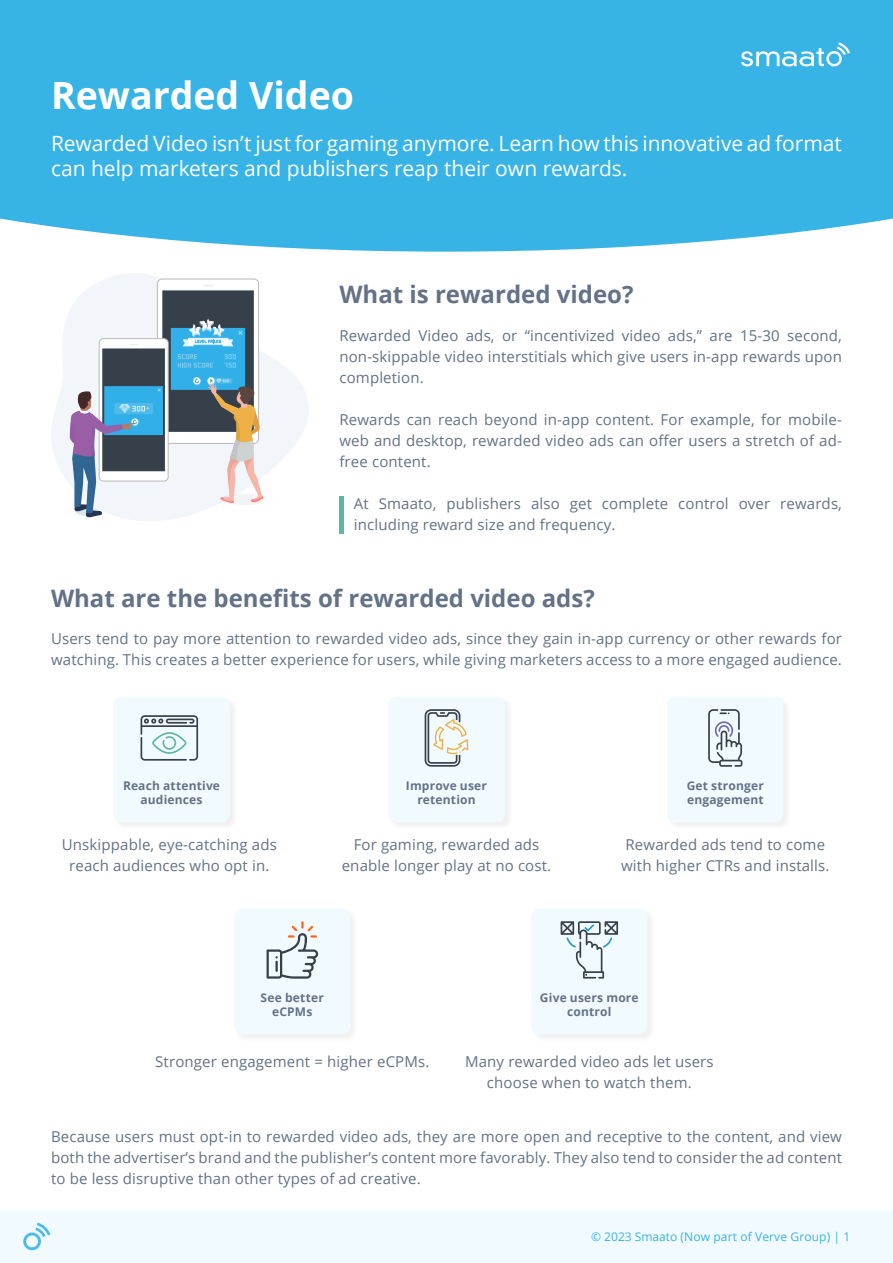
<style>
.page{position:relative;width:893px;height:1263px;background:#fff}
.page>*{position:absolute;margin:0;border:0;box-sizing:border-box;transform-origin:0 0}
.t1{font:700 37.5px "Open Sans";color:#fff}
.t2{font:700 24px "Open Sans";color:#637286}
.t3{font:21px/25.5px "Open Sans";letter-spacing:-.005em;color:#fff}
.t4{font:15px/21px "Open Sans";letter-spacing:.01em;color:#637286;text-align:justify}
.t5{font:700 12px/14.4px "Open Sans";letter-spacing:.015em;color:#637286;text-align:center}
.t6{font:12px "Open Sans";letter-spacing:.01em;color:#37b4e5}
</style>
<div class="page">
<div style="left:0;top:1212px;width:893px;height:51px;background:#f1fafe"></div>
<div style="left:0;top:0;width:893px;height:252px;background:#37b4e5"></div>
<svg style="left:741px;top:42px;width:109px;height:25px"></svg>
<svg style="left:51px;top:273px;width:258px;height:248px;fill:#f2f6fb"></svg>
<svg style="left:23px;top:1222px;width:27px;height:28px"></svg>
<div style="left:339px;top:496px;width:5px;height:38px;background:#5cb7a5"></div>
<div style="left:157px;top:279px;width:102px;height:164px;background:#fff;border-radius:5px"></div>
<div style="left:157px;top:279px;width:102px;height:164px;border:1px solid #bbbab8;border-radius:5px"></div>
<div style="left:162px;top:290px;width:92px;height:142px;background:#35404b"></div>
<div style="left:171px;top:328px;width:74px;height:62px;background:#30afe8"></div>
<svg style="left:238px;top:331px;width:4px;height:4px"></svg>
<svg style="left:183px;top:339px;width:11px;height:7px"></svg>
<div style="left:223px;top:340px;width:10px;height:7px;background:#73c9ef"></div>
<svg style="left:223px;top:339px;width:10px;height:7px"></svg>
<svg style="left:188px;top:319px;width:40px;height:27px"></svg>
<svg style="left:178px;top:354px;width:35px;height:14px"></svg>
<svg style="left:224px;top:354px;width:12px;height:14px"></svg>
<svg style="left:211px;top:378px;width:21px;height:5px"></svg>
<svg style="left:207px;top:377px;width:8px;height:7px"></svg>
<svg style="left:193px;top:377px;width:8px;height:9px"></svg>
<svg style="left:193px;top:377px;width:7px;height:7px"></svg>
<svg style="left:195px;top:378px;width:4px;height:5px"></svg>
<div style="left:99px;top:339px;width:69px;height:142px;background:#fff;border-radius:4px"></div>
<div style="left:99px;top:339px;width:69px;height:142px;border:1px solid #bbbab8;border-radius:4px"></div>
<div style="left:102px;top:348px;width:63px;height:123px;background:#35404b"></div>
<div style="left:104px;top:386px;width:59px;height:49px;background:#30afe8"></div>
<svg style="left:158px;top:388px;width:3px;height:4px"></svg>
<div style="left:114px;top:403px;width:39px;height:11px;background:#4ebaeb"></div>
<svg style="left:67px;top:391px;width:82px;height:127px"></svg>
<svg style="left:208px;top:379px;width:56px;height:126px"></svg>
<div style="left:113px;top:696px;width:125px;height:135px;background:#f7f7f7"></div>
<div style="left:113px;top:696px;width:117px;height:126px;background:#f1fafe;border-radius:9px"></div>
<div style="left:233px;top:908px;width:126px;height:135px;background:#f7f7f7"></div>
<div style="left:234px;top:908px;width:117px;height:126px;background:#f1fafe;border-radius:9px"></div>
<div style="left:388px;top:696px;width:125px;height:135px;background:#f7f7f7"></div>
<div style="left:388px;top:696px;width:117px;height:126px;background:#f1fafe;border-radius:9px"></div>
<div style="left:530px;top:908px;width:126px;height:135px;background:#f7f7f7"></div>
<div style="left:531px;top:908px;width:117px;height:126px;background:#f1fafe;border-radius:9px"></div>
<div style="left:666px;top:696px;width:126px;height:135px;background:#f7f7f7"></div>
<div style="left:667px;top:696px;width:117px;height:126px;background:#f1fafe;border-radius:9px"></div>
<svg style="left:141px;top:715px;width:57px;height:46px"></svg>
<svg style="left:425px;top:709px;width:43px;height:58px"></svg>
<svg style="left:708px;top:709px;width:34px;height:58px"></svg>
<svg style="left:267px;top:921px;width:51px;height:58px"></svg>
<svg style="left:561px;top:921px;width:57px;height:57px"></svg>
<h1 class="t1" style="left:51px;top:69px;width:304px">Rewarded Video</h1>
<h3 class="t3" style="left:51px;top:130px;width:792px">Rewarded Video isn’t just for gaming anymore. Learn how this innovative ad format can help marketers and publishers reap their own rewards.</h3>
<h2 class="t2" style="left:339px;top:277px;width:296px">What is rewarded video?</h2>
<p class="t4" style="left:339px;top:324px;width:504px">Rewarded Video ads, or “incentivized video ads,” are 15-30 second, non-skippable video interstitials which give users in-app rewards upon completion.</p>
<p class="t4" style="left:339px;top:408px;width:504px">Rewards can reach beyond in-app content. For example, for mobile&shy;web and desktop, rewarded video ads can offer users a stretch of ad&shy;free content.</p>
<p class="t4" style="left:354px;top:493px;width:490px">At Smaato, publishers also get complete control over rewards, including reward size and frequency.</p>
<h2 class="t2" style="left:51px;top:582px;width:545px">What are the benefits of rewarded video ads?</h2>
<p class="t4" style="left:51px;top:628px;width:792px">Users tend to pay more attention to rewarded video ads, since they gain in-app currency or other rewards for watching. This creates a better experience for users, while giving marketers access to a more engaged audience.</p>
<p class="t5" style="left:123px;top:778px;width:99px">Reach attentive audiences</p>
<p class="t4" style="left:62px;top:833px;width:217px;text-align:center">Unskippable, eye-catching ads reach audiences who opt in.</p>
<p class="t5" style="left:406px;top:778px;width:83px">Improve user retention</p>
<p class="t4" style="left:342px;top:833px;width:211px;text-align:center">For gaming, rewarded ads enable longer play at no cost.</p>
<p class="t5" style="left:687px;top:778px;width:79px;text-align:left">Get stronger engagement</p>
<p class="t4" style="left:621px;top:833px;width:210px">Rewarded ads tend to come with higher CTRs and installs.</p>
<p class="t5" style="left:261px;top:990px;width:65px">See better eCPMs</p>
<p class="t5" style="left:540px;top:990px;width:100px">Give users more control</p>
<p class="t4" style="left:155px;top:1050px;width:276px">Stronger engagement = higher eCPMs.</p>
<p class="t4" style="left:465px;top:1050px;width:250px;text-align:center">Many rewarded video ads let users choose when to watch them.</p>
<p class="t4" style="left:51px;top:1126px;width:792px">Because users must opt-in to rewarded video ads, they are more open and receptive to the content, and view both the advertiser’s brand and the publisher’s content more favorably. They also tend to consider the ad content to be less disruptive than other types of ad creative.</p>
<p class="t6" style="left:591px;top:1228px;width:261px">© 2023 Smaato (Now part of Verve Group) | 1</p>
</div>
